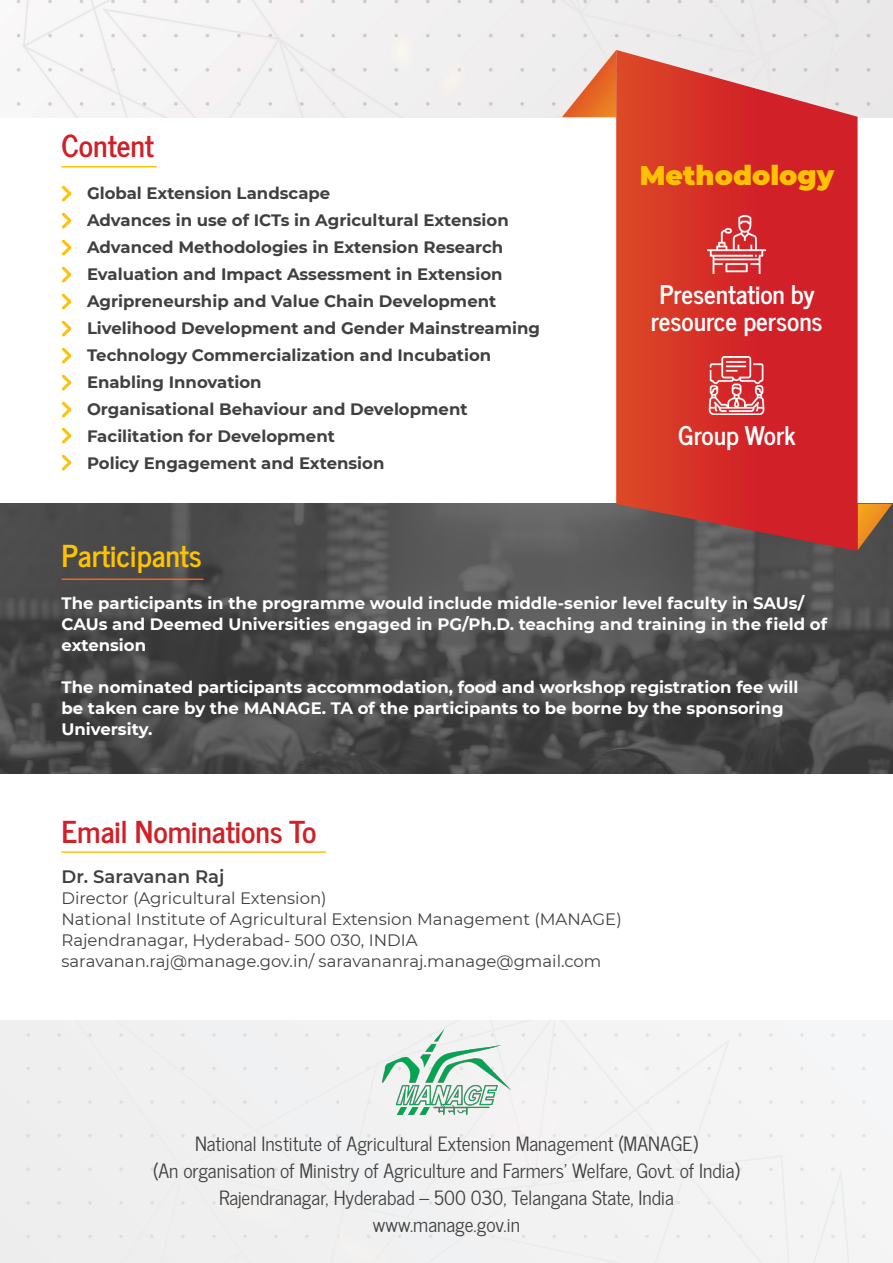
<style>
.page{position:relative;width:893px;height:1263px;background:#fff}
.page>*{position:absolute;margin:0;border:0;box-sizing:border-box;transform-origin:0 0}
.t1{font:700 30px "News Cycle";color:#d02028}
.t2{font:700 30px "News Cycle";color:#fec202}
.t3{font:900 27px "Montserrat";color:#fec202}
.t4{font:700 25.5px "News Cycle";color:#fff}
.t5{font:19.5px "News Cycle";color:#404040}
.t6{font:600 18px "Montserrat";color:#404040}
.t7{font:700 16.5px "Montserrat";color:#404040}
.t8{font:700 16.5px/21px "Montserrat";color:#fff}
.t9{font:16.5px "Montserrat";color:#404040}
</style>
<div class="page">
<img style="left:0;top:504px;width:893px;height:270px">
<div style="left:16px;top:0;width:877px;height:117px;background:#f1f0f0"></div>
<div style="left:0;top:1020px;width:893px;height:243px;background:#f2f1f2"></div>
<img style="left:382px;top:1029px;width:129px;height:86px">
<hr style="left:62px;top:166px;width:95px;height:1px;background:#fec202">
<img style="left:62px;top:185px;width:10px;height:17px">
<img style="left:62px;top:212px;width:10px;height:17px">
<img style="left:62px;top:239px;width:10px;height:17px">
<img style="left:62px;top:266px;width:10px;height:17px">
<img style="left:62px;top:293px;width:10px;height:17px">
<img style="left:62px;top:320px;width:10px;height:17px">
<img style="left:62px;top:347px;width:10px;height:17px">
<img style="left:62px;top:374px;width:10px;height:17px">
<img style="left:62px;top:401px;width:10px;height:17px">
<img style="left:62px;top:427px;width:10px;height:17px">
<img style="left:62px;top:454px;width:10px;height:17px">
<svg style="left:858px;top:504px;width:34px;height:46px;background:#9d7035"></svg>
<svg style="left:562px;top:50px;width:54px;height:67px;background:#e9ab88"></svg>
<svg style="left:616px;top:50px;width:242px;height:500px;background:#d03c38"></svg>
<hr style="left:62px;top:578px;width:142px;height:2px;background:#f36523">
<hr style="left:62px;top:851px;width:264px;height:2px;background:#fec202">
<img style="left:708px;top:215px;width:58px;height:58px">
<img style="left:708px;top:356px;width:58px;height:58px">
<p class="t1" style="left:62px;top:120px;width:94px">Content</p>
<p class="t7" style="left:87px;top:182px;width:245px">Global Extension Landscape</p>
<p class="t7" style="left:87px;top:209px;width:423px">Advances in use of ICTs in Agricultural Extension</p>
<p class="t7" style="left:87px;top:236px;width:418px">Advanced Methodologies in Extension Research</p>
<p class="t7" style="left:87px;top:263px;width:417px">Evaluation and Impact Assessment in Extension</p>
<p class="t7" style="left:87px;top:290px;width:411px">Agripreneurship and Value Chain Development</p>
<p class="t7" style="left:87px;top:317px;width:455px">Livelihood Development and Gender Mainstreaming</p>
<p class="t7" style="left:87px;top:344px;width:406px">Technology Commercialization and Incubation</p>
<p class="t7" style="left:87px;top:371px;width:176px">Enabling Innovation</p>
<p class="t7" style="left:87px;top:398px;width:382px">Organisational Behaviour and Development</p>
<p class="t7" style="left:87px;top:425px;width:249px">Facilitation for Development</p>
<p class="t7" style="left:87px;top:452px;width:299px">Policy Engagement and Extension</p>
<p class="t3" style="left:640px;top:155px;width:196px">Methodology</p>
<p class="t4" style="left:659px;top:272px;width:157px">Presentation by</p>
<p class="t4" style="left:651px;top:299px;width:173px">resource persons</p>
<p class="t4" style="left:678px;top:413px;width:119px">Group Work</p>
<p class="t2" style="left:62px;top:529px;width:142px">Participants</p>
<p class="t8" style="left:62px;top:592px;width:767px">The participants in the programme would include middle-senior level faculty in SAUs/<br>CAUs and Deemed Universities engaged in PG/Ph.D. teaching and training in the field of extension</p>
<p class="t8" style="left:62px;top:676px;width:738px">The nominated participants accommodation, food and workshop registration fee will be taken care by the MANAGE. TA of the participants to be borne by the sponsoring<br>University.</p>
<p class="t1" style="left:62px;top:805px;width:257px">Email Nominations To</p>
<p class="t6" style="left:62px;top:864px;width:164px">Dr. Saravanan Raj</p>
<p class="t9" style="left:62px;top:887px;width:267px">Director (Agricultural Extension)</p>
<p class="t9" style="left:62px;top:908px;width:562px">National Institute of Agricultural Extension Management (MANAGE)</p>
<p class="t9" style="left:62px;top:929px;width:358px">Rajendranagar, Hyderabad- 500 030, INDIA</p>
<p class="t9" style="left:62px;top:950px;width:541px">saravanan.raj@manage.gov.in/ saravananraj.manage@gmail.com</p>
<p class="t5" style="left:195px;top:1127px;width:504px">National Institute of Agricultural Extension Management (MANAGE)</p>
<p class="t5" style="left:153px;top:1154px;width:588px">(An organisation of Ministry of Agriculture and Farmers’ Welfare, Govt. of India)</p>
<p class="t5" style="left:219px;top:1181px;width:456px">Rajendranagar, Hyderabad – 500 030, Telangana State, India</p>
<p class="t5" style="left:373px;top:1208px;width:149px">www.manage.gov.in</p>
</div>
